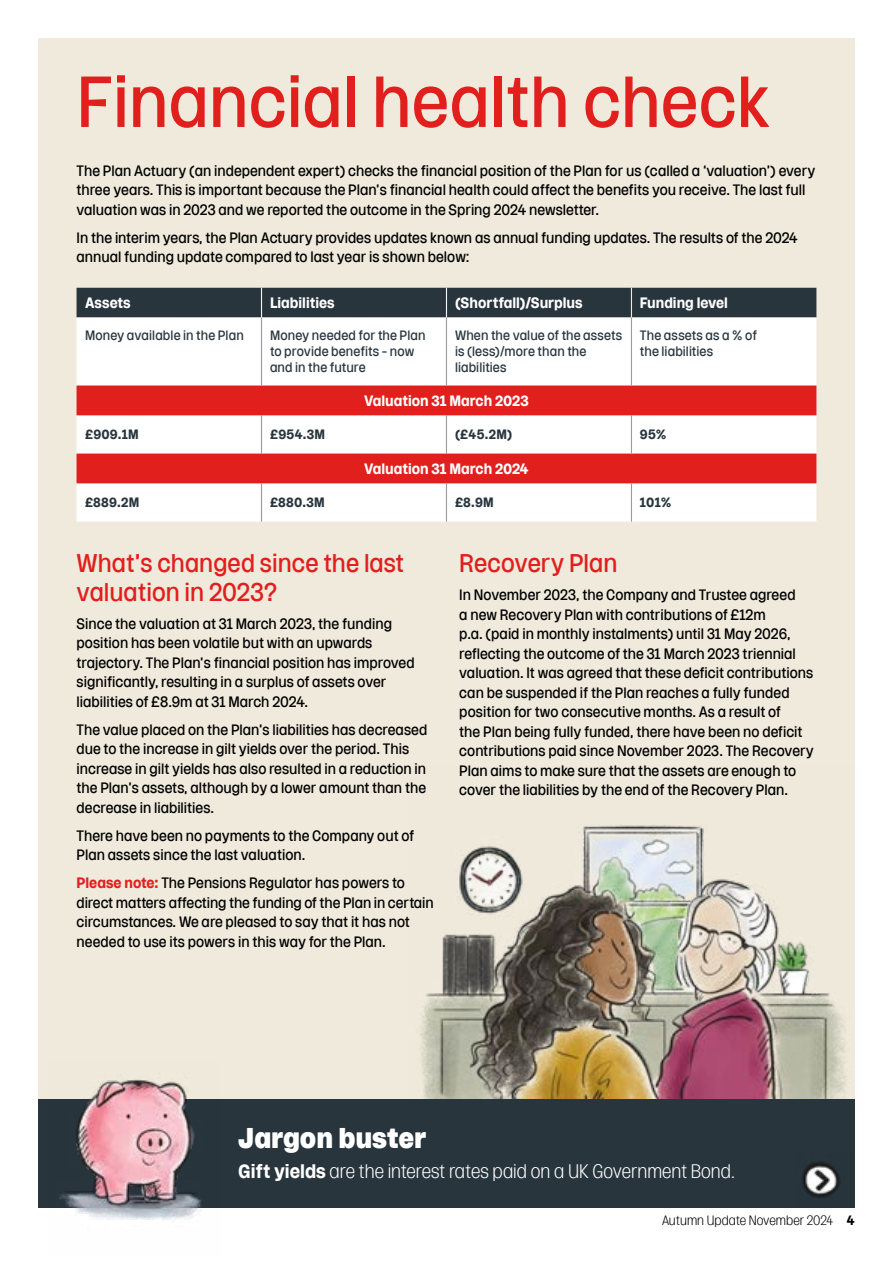
<style>
.page{position:relative;width:893px;height:1263px;background:#fff}
.page>*{position:absolute;margin:0;border:0;box-sizing:border-box;transform-origin:0 0}
.t1{font:72px "Rooster 2022";color:#e11f1d}
.t2{font:900 28.5px "Rooster 2022";color:#fff}
.t3{font:25.5px/28.5px "Rooster 2022";color:#e11f1d}
.t4{font:300 19.5px "Rooster 2022";color:#fff}
.t5{font:15px/19.5px "Rooster 2022";color:#000}
.t6{font:700 15px "Rooster 2022";color:#fff}
.t7{font:13.5px/16.2px "Rooster 2022";letter-spacing:.01em;color:#28353d}
.t8{font:700 13.5px "Rooster 2022";letter-spacing:.015em;color:#28353d}
.t9{font:300 13.5px "Rooster 2022";color:#000}
.s1{font-weight:700;color:#e11f1d}
.s2{font-weight:700}
</style>
<div class="page">
<div style="left:38px;top:38px;width:817px;height:1170px;background:#efeadc"></div>
<div style="left:77px;top:317px;width:739px;height:205px;background:#fff"></div>
<svg style="left:77px;top:386px;width:739px;height:97px;background:#ec7775"></svg>
<hr style="left:261px;top:415px;width:1px;height:39px;background:#9a9aa0">
<hr style="left:446px;top:415px;width:1px;height:39px;background:#9a9aa0">
<hr style="left:631px;top:415px;width:1px;height:39px;background:#9a9aa0">
<hr style="left:261px;top:317px;width:1px;height:69px;background:#9a9aa0">
<hr style="left:446px;top:317px;width:1px;height:69px;background:#9a9aa0">
<hr style="left:631px;top:317px;width:1px;height:69px;background:#9a9aa0">
<hr style="left:261px;top:483px;width:1px;height:39px;background:#9a9aa0">
<hr style="left:446px;top:483px;width:1px;height:39px;background:#9a9aa0">
<hr style="left:631px;top:483px;width:1px;height:39px;background:#9a9aa0">
<div style="left:77px;top:288px;width:739px;height:29px;background:#28353d"></div>
<img style="left:420px;top:825px;width:426px;height:274px">
<div style="left:38px;top:1099px;width:817px;height:109px;background:#28353d"></div>
<img style="left:802px;top:1161px;width:38px;height:37px">
<img style="left:59px;top:1079px;width:143px;height:143px">
<h1 class="t1" style="left:77px;top:64px;width:695px">Financial health check</h1>
<p class="t5" style="left:77px;top:161px;width:740px">The Plan Actuary (an independent expert) checks the financial position of the Plan for us (called a ‘valuation’) every three years. This is important because the Plan’s financial health could affect the benefits you receive. The last full valuation was in 2023 and we reported the outcome in the Spring 2024 newsletter.</p>
<p class="t5" style="left:77px;top:228px;width:723px">In the interim years, the Plan Actuary provides updates known as annual funding updates. The results of the 2024 annual funding update compared to last year is shown below:</p>
<p class="t6" style="left:85px;top:295px;width:47px">Assets</p>
<p class="t6" style="left:270px;top:295px;width:66px">Liabilities</p>
<p class="t6" style="left:455px;top:295px;width:129px">(Shortfall)/Surplus</p>
<p class="t6" style="left:640px;top:295px;width:89px">Funding level</p>
<p class="t7" style="left:85px;top:327px;width:160px">Money available in the Plan</p>
<p class="t7" style="left:270px;top:327px;width:157px">Money needed for the Plan to provide benefits – now and in the future</p>
<p class="t7" style="left:455px;top:327px;width:169px">When the value of the assets is (less)/more than the liabilities</p>
<p class="t7" style="left:640px;top:327px;width:118px">The assets as a % of the liabilities</p>
<p class="t6" style="left:364px;top:392px;width:166px">Valuation 31 March 2023</p>
<p class="t8" style="left:85px;top:427px;width:55px">£909.1M</p>
<p class="t8" style="left:270px;top:427px;width:57px">£954.3M</p>
<p class="t8" style="left:455px;top:427px;width:59px">(£45.2M)</p>
<p class="t8" style="left:640px;top:427px;width:28px">95%</p>
<p class="t6" style="left:364px;top:460px;width:166px">Valuation 31 March 2024</p>
<p class="t8" style="left:85px;top:495px;width:56px">£889.2M</p>
<p class="t8" style="left:270px;top:495px;width:56px">£880.3M</p>
<p class="t8" style="left:455px;top:495px;width:40px">£8.9M</p>
<p class="t8" style="left:640px;top:495px;width:33px">101%</p>
<h3 class="t3" style="left:77px;top:549px;width:329px">What’s changed since the last valuation in 2023?</h3>
<p class="t5" style="left:77px;top:613px;width:340px">Since the valuation at 31 March 2023, the funding position has been volatile but with an upwards trajectory. The Plan’s financial position has improved significantly, resulting in a surplus of assets over liabilities of £8.9m at 31 March 2024.</p>
<p class="t5" style="left:77px;top:720px;width:352px">The value placed on the Plan’s liabilities has decreased due to the increase in gilt yields over the period. This increase in gilt yields has also resulted in a reduction in the Plan’s assets, although by a lower amount than the decrease in liabilities.</p>
<p class="t5" style="left:77px;top:826px;width:339px">There have been no payments to the Company out of<br>Plan assets since the last valuation.</p>
<p class="t5" style="left:77px;top:873px;width:359px"><span class="s1">Please note:</span> The Pensions Regulator has powers to direct matters affecting the funding of the Plan in certain circumstances. We are pleased to say that it has not needed to use its powers in this way for the Plan.</p>
<h3 class="t3" style="left:459px;top:549px;width:160px">Recovery Plan</h3>
<p class="t5" style="left:459px;top:585px;width:356px">In November 2023, the Company and Trustee agreed<br>a new Recovery Plan with contributions of £12m<br>p.a. (paid in monthly instalments) until 31 May 2026, reflecting the outcome of the 31 March 2023 triennial valuation. It was agreed that these deficit contributions can be suspended if the Plan reaches a fully funded position for two consecutive months. As a result of<br>the Plan being fully funded, there have been no deficit contributions paid since November 2023. The Recovery Plan aims to make sure that the assets are enough to cover the liabilities by the end of the Recovery Plan.</p>
<h2 class="t2" style="left:238px;top:1123px;width:190px">Jargon buster</h2>
<h3 class="t4" style="left:238px;top:1161px;width:498px"><span class="s2">Gift yields</span> are the interest rates paid on a UK Government Bond.</h3>
<p class="t9" style="left:662px;top:1213px;width:194px">Autumn Update November 2024 <span class="s2">4</span></p>
</div>
